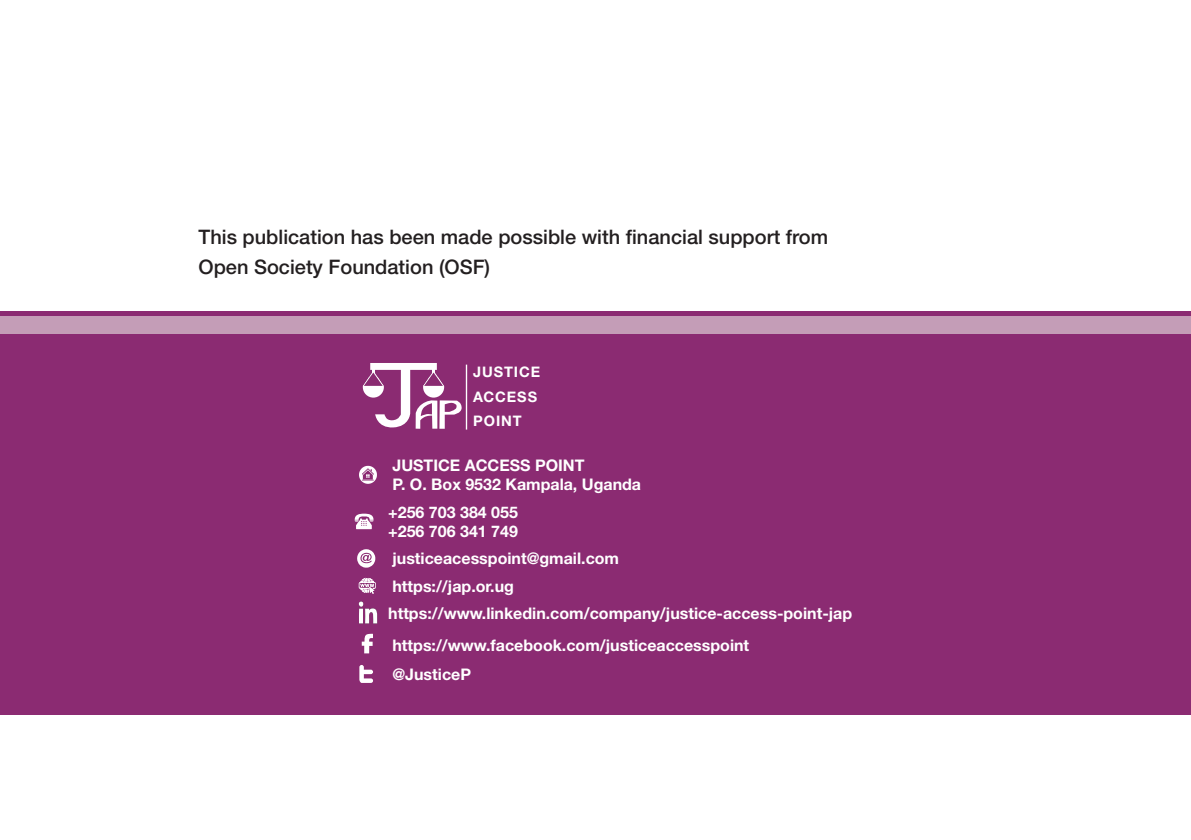
<style>
.page{position:relative;width:1191px;height:840px;background:#fff}
.page>*{position:absolute;margin:0;border:0;box-sizing:border-box;transform-origin:0 0}
.t1{font:500 20px/30px "Helvetica Neue LT Std";color:#231f20}
.t2{font:700 16px/19.2px "Helvetica Neue LT Std";color:#fff}
.t3{font:700 14.6px/24.2px "Helvetica Neue LT Std";letter-spacing:.065em;color:#fff}
</style>
<div class="page">
<div style="left:0;top:316px;width:1191px;height:379px;background:#c49db7"></div>
<div style="left:0;top:334px;width:1191px;height:380px;background:#8b2b72"></div>
<svg style="left:359px;top:465px;width:18px;height:18px"></svg>
<svg style="left:355px;top:513px;width:18px;height:16px"></svg>
<svg style="left:357px;top:549px;width:18px;height:18px"></svg>
<svg style="left:359px;top:577px;width:17px;height:16px"></svg>
<svg style="left:358px;top:601px;width:20px;height:22px"></svg>
<svg style="left:362px;top:633px;width:11px;height:20px"></svg>
<svg style="left:359px;top:665px;width:14px;height:17px"></svg>
<svg style="left:363px;top:363px;width:99px;height:65px"></svg>
<hr style="left:466px;top:364px;width:1px;height:65px;background:#fff">
<p class="t1" style="left:198px;top:221px;width:631px">This publication has been made possible with financial support from<br>Open Society Foundation (OSF)</p>
<p class="t3" style="left:473px;top:359px;width:69px">JUSTICE<br>ACCESS<br>POINT</p>
<p class="t2" style="left:392px;top:455px;width:250px">JUSTICE ACCESS POINT<br>P. O. Box 9532 Kampala, Uganda</p>
<p class="t2" style="left:388px;top:501px;width:131px">+256 703 384 055 +256 706 341 749</p>
<p class="t2" style="left:388px;top:544px;width:465px;line-height:27.4px">justiceacesspoint@gmail.com<br>https://jap.or.ug https://www.linkedin.com/company/justice-access-point-jap</p>
<p class="t2" style="left:392px;top:629px;width:358px;line-height:29px">https://www.facebook.com/justiceaccesspoint @JusticeP</p>
</div>
